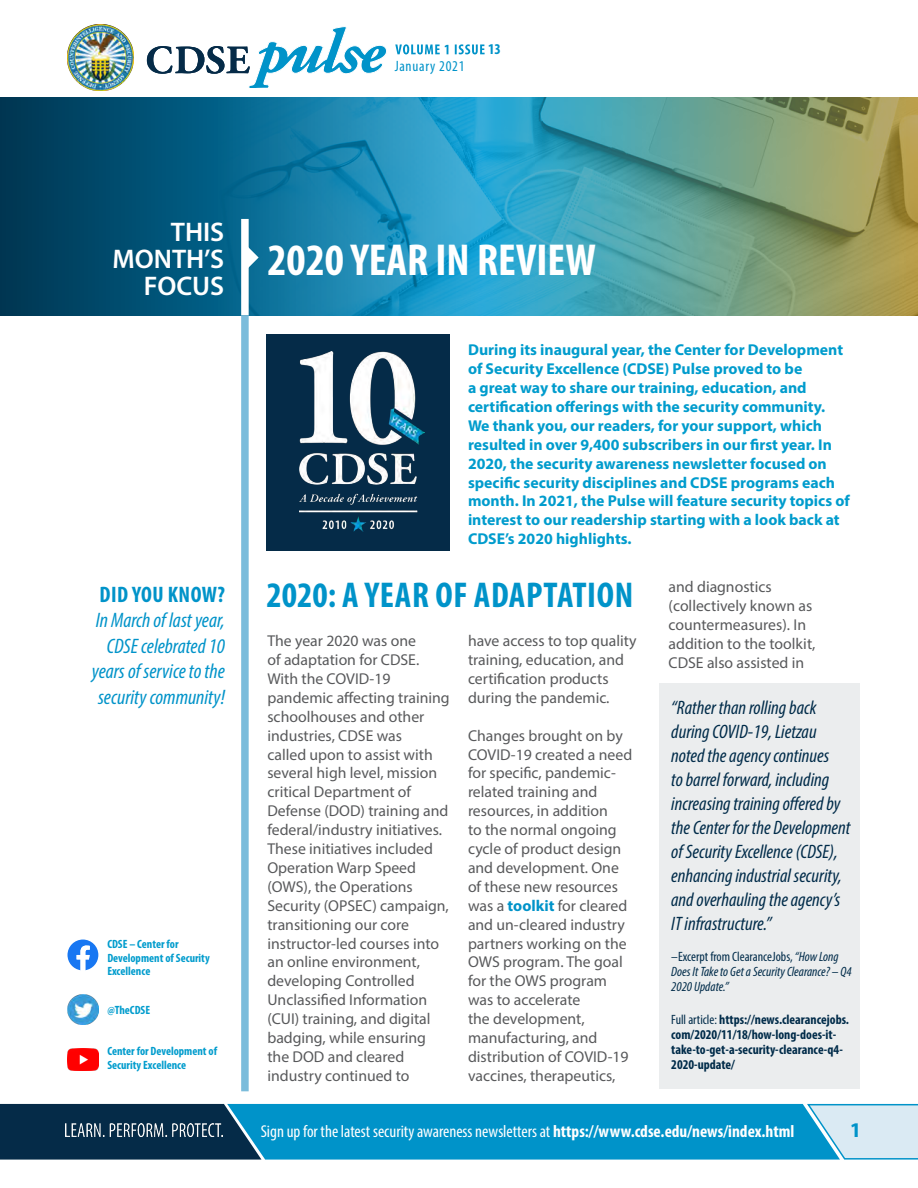
<style>
.page{position:relative;width:918px;height:1188px;background:#fff}
.page>*{position:absolute;margin:0;border:0;box-sizing:border-box;transform-origin:0 0}
.t1{font:700 condensed 45px "Myriad Pro";color:#fff}
.t2{font:700 condensed 36px "Myriad Pro";letter-spacing:.02em;color:#0093c9}
.t3{font:600 27px/27px "Myriad Pro";color:#fff;text-align:right}
.t4{font:700 condensed 22.5px "Myriad Pro";letter-spacing:.02em;color:#0093c9}
.t5{font:italic condensed 21px/25.5px "Myriad Pro";color:#0093c9;text-align:right}
.t6{font:700 21px "Myriad Pro";color:#0093c9}
.t7{font:italic condensed 19.5px/24px "Myriad Pro";color:#002b49}
.t8{font:condensed 17.25px "Myriad Pro";color:#fff}
.t9{font:15.75px/18.9px "Myriad Pro";color:#58595b}
.t10{font:700 15.75px/18.9px "Myriad Pro";color:#009ccd}
.t11{font:condensed 15px "Myriad Pro";letter-spacing:.05em;color:#0093c9}
.t12{font:700 condensed 15px "Myriad Pro";color:#0093c9}
.t13{font:700 condensed 13.5px/15px "Myriad Pro";color:#002b49}
.t14{font:italic condensed 13.5px/15px "Myriad Pro";color:#002b49}
.t15{font:700 condensed 12px/13.5px "Myriad Pro";color:#009ccd}
.s1{font-weight:700;color:#0093c9}
.s2{font-style:normal}
.s3{font-weight:400}
.s4{font-weight:700}
</style>
<div class="page">
<svg style="left:0;top:1103px;width:918px;height:57px;background:#1e87b1"></svg>
<img style="left:65px;top:1124px;width:157px;height:13px">
<img style="left:67px;top:24px;width:67px;height:67px">
<svg style="left:395px;top:44px;width:90px;height:10px"></svg>
<div style="left:660px;top:683px;width:200px;height:405px;background:#ebedee"></div>
<svg style="left:0;top:97px;width:167px;height:218px;background:#004565"></svg>
<svg style="left:147px;top:26px;width:240px;height:61px"></svg>
<img style="left:167px;top:97px;width:751px;height:218px">
<div style="left:241px;top:219px;width:8px;height:96px;background:#fff"></div>
<svg style="left:248px;top:242px;width:11px;height:31px"></svg>
<div style="left:241px;top:315px;width:8px;height:776px;background:#7bbcdb"></div>
<div style="left:266px;top:334px;width:184px;height:217px;background:#052b48"></div>
<img style="left:299px;top:352px;width:125px;height:179px">
<svg style="left:68px;top:940px;width:30px;height:30px"></svg>
<img style="left:67px;top:994px;width:31px;height:31px">
<img style="left:68px;top:1049px;width:30px;height:22px">
<p class="t11" style="left:395px;top:57px;width:71px">January 2021</p>
<p class="t12" style="left:488px;top:40px;width:14px">13</p>
<p class="t3" style="left:112px;top:217px;width:113px">THIS<br>MONTH’S<br>FOCUS</p>
<h3 class="t4" style="left:100px;top:580px;width:127px">DID YOU KNOW?</h3>
<h3 class="t5" style="left:92px;top:607px;width:135px">In March of last year,<br>CDSE celebrated 10 years of service to the security community!</h3>
<p class="t15" style="left:107px;top:937px;width:104px">CDSE – Center for<br>Development of Security<br>Excellence</p>
<h6 class="t15" style="left:107px;top:1003px;width:44px">@TheCDSE</h6>
<p class="t15" style="left:107px;top:1044px;width:111px">Center for Development of<br>Security Excellence</p>
<p class="t1" style="left:267px;top:231px;width:330px">2020 YEAR IN REVIEW</p>
<p class="t10" style="left:468px;top:340px;width:384px">During its inaugural year, the Center for Development of Security Excellence (CDSE) Pulse proved to be<br>a great way to share our training, education, and certifcation oferings with the security community.<br>We thank you, our readers, for your support, which resulted in over 9,400 subscribers in our frst year. In 2020, the security awareness newsletter focused on specifc security disciplines and CDSE programs each month. In 2021, the Pulse will feature security topics of interest to our readership starting with a look back at</p>
<p class="t10" style="left:468px;top:529px;width:165px">CDSE’s 2020 highlights.</p>
<p class="t2" style="left:266px;top:573px;width:369px">2020: A YEAR OF ADAPTATION</p>
<p class="t9" style="left:267px;top:631px;width:184px">The year 2020 was one<br>of adaptation for CDSE.<br>With the COVID-19 pandemic afecting training schoolhouses and other industries, CDSE was<br>called upon to assist with several high level, mission critical Department of<br>Defense (DOD) training and federal/industry initiatives.<br>These initiatives included<br>Operation Warp Speed (OWS), the Operations<br>Security (OPSEC) campaign, transitioning our core instructor-led courses into an online environment, developing Controlled<br>Unclassifed Information (CUI) training, and digital badging, while ensuring the DOD and cleared industry continued to</p>
<p class="t9" style="left:468px;top:631px;width:170px">have access to top quality training, education, and certifcation products during the pandemic.</p>
<p class="t9" style="left:468px;top:726px;width:166px">Changes brought on by<br>COVID-19 created a need for specifc, pandemic&shy;related training and resources, in addition<br>to the normal ongoing cycle of product design and development. One of these new resources was a <span class="s1">toolkit</span> for cleared and un-cleared industry partners working on the<br>OWS program. The goal for the OWS program was to accelerate<br>the development, manufacturing, and distribution of COVID-19 vaccines, therapeutics,</p>
<p class="t9" style="left:669px;top:577px;width:148px">and diagnostics (collectively known as countermeasures). In addition to the toolkit,<br>CDSE also assisted in</p>
<p class="t7" style="left:671px;top:695px;width:181px">“Rather than rolling back during COVID-19, Lietzau noted the agency continues<br>to barrel forward, including increasing training ofered by the Center for the Development of Security Excellence (CDSE), enhancing industrial security, and overhauling the agency’s<br>IT infrastructure.”</p>
<p class="t14" style="left:671px;top:949px;width:182px"><span class="s2">–Excerpt from ClearanceJobs,</span> “How Long<br>Does It Take to Get a Security Clearance? – Q4<br>2020 Update.”</p>
<p class="t13" style="left:671px;top:1012px;width:179px"><span class="s3">Full article:</span> https://news.clearancejobs. com/2020/11/18/how-long-does-it&shy;take-to-get-a-security-clearance-q4- 2020-update/</p>
<p class="t8" style="left:261px;top:1121px;width:535px">Sign up for the latest security awareness newsletters at <span class="s4">https://www.cdse.edu/news/index.html</span></p>
<h3 class="t6" style="left:850px;top:1116px;width:13px">1</h3>
</div>
